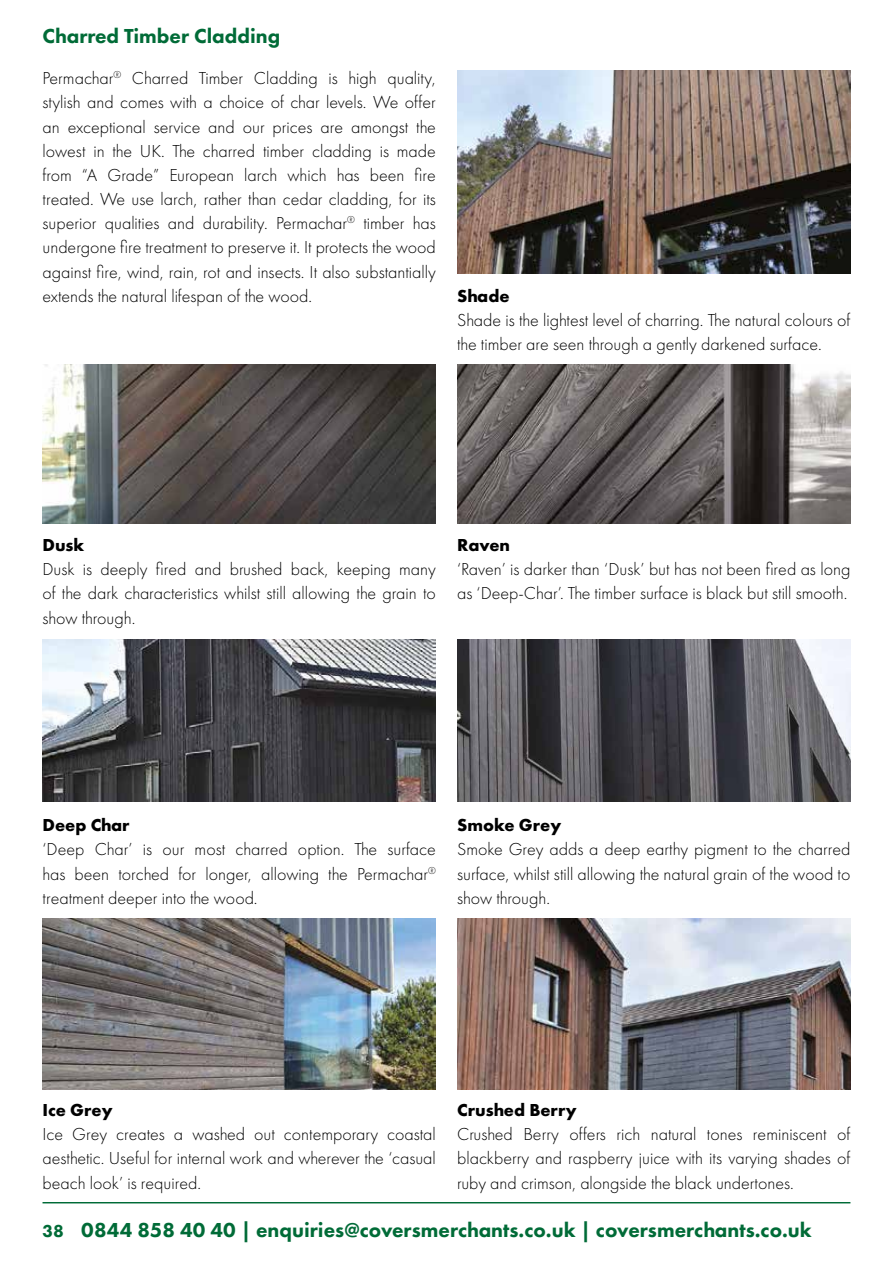
<style>
.page{position:relative;width:893px;height:1263px;background:#fff}
.page>*{position:absolute;margin:0;border:0;box-sizing:border-box;transform-origin:0 0}
.t1{font:800 21px "Futura PT";color:#006b37}
.t2{font:300 18px/24.2px "Futura PT";color:#000;text-align:justify}
.t3{font:700 18px "Futura PT";color:#000}
.t4{font:800 18px "Futura PT";color:#006b37}
</style>
<div class="page">
<hr style="left:43px;top:1202px;width:807px;height:1px;background:#006b37">
<img style="left:457px;top:71px;width:393px;height:203px">
<img style="left:43px;top:364px;width:393px;height:159px">
<img style="left:43px;top:639px;width:393px;height:162px">
<img style="left:43px;top:918px;width:393px;height:171px">
<img style="left:457px;top:364px;width:393px;height:159px">
<img style="left:457px;top:639px;width:393px;height:162px">
<img style="left:457px;top:918px;width:393px;height:171px">
<p class="t1" style="left:43px;top:22px;width:239px">Charred Timber Cladding</p>
<p class="t2" style="left:43px;top:66px;width:395px">Permachar<sup>®</sup> Charred Timber Cladding is high quality, stylish and comes with a choice of char levels. We offer an exceptional service and our prices are amongst the lowest in the UK. The charred timber cladding is made from “A Grade” European larch which has been fire treated. We use larch, rather than cedar cladding, for its superior qualities and durability. Permachar<sup>®</sup> timber has undergone fire treatment to preserve it. It protects the wood against fire, wind, rain, rot and insects. It also substantially extends the natural lifespan of the wood.</p>
<p class="t3" style="left:457px;top:284px;width:54px">Shade</p>
<p class="t2" style="left:457px;top:308px;width:395px">Shade is the lightest level of charring. The natural colours of the timber are seen through a gently darkened surface.</p>
<p class="t3" style="left:43px;top:533px;width:43px">Dusk</p>
<p class="t2" style="left:43px;top:557px;width:395px">Dusk is deeply fired and brushed back, keeping many of the dark characteristics whilst still allowing the grain to show through.</p>
<p class="t3" style="left:457px;top:533px;width:54px">Raven</p>
<p class="t2" style="left:457px;top:557px;width:395px">‘Raven’ is darker than ‘Dusk’ but has not been fired as long as ‘Deep-Char’. The timber surface is black but still smooth.</p>
<p class="t3" style="left:43px;top:814px;width:89px">Deep Char</p>
<p class="t2" style="left:43px;top:837px;width:395px">‘Deep Char’ is our most charred option. The surface has been torched for longer, allowing the Permachar<sup>® </sup>treatment deeper into the wood.</p>
<p class="t3" style="left:457px;top:814px;width:106px">Smoke Grey</p>
<p class="t2" style="left:457px;top:837px;width:395px">Smoke Grey adds a deep earthy pigment to the charred surface, whilst still allowing the natural grain of the wood to show through.</p>
<p class="t3" style="left:43px;top:1098px;width:72px">Ice Grey</p>
<p class="t2" style="left:43px;top:1122px;width:395px">Ice Grey creates a washed out contemporary coastal aesthetic. Useful for internal work and wherever the ‘casual beach look’ is required.</p>
<p class="t3" style="left:457px;top:1098px;width:121px">Crushed Berry</p>
<p class="t2" style="left:457px;top:1122px;width:395px">Crushed Berry offers rich natural tones reminiscent of blackberry and raspberry juice with its varying shades of ruby and crimson, alongside the black undertones.</p>
<p class="t4" style="left:43px;top:1220px;width:23px">38</p>
<p class="t1" style="left:81px;top:1217px;width:732px">0844 858 40 40 | enquiries@coversmerchants.co.uk | coversmerchants.co.uk</p>
</div>
